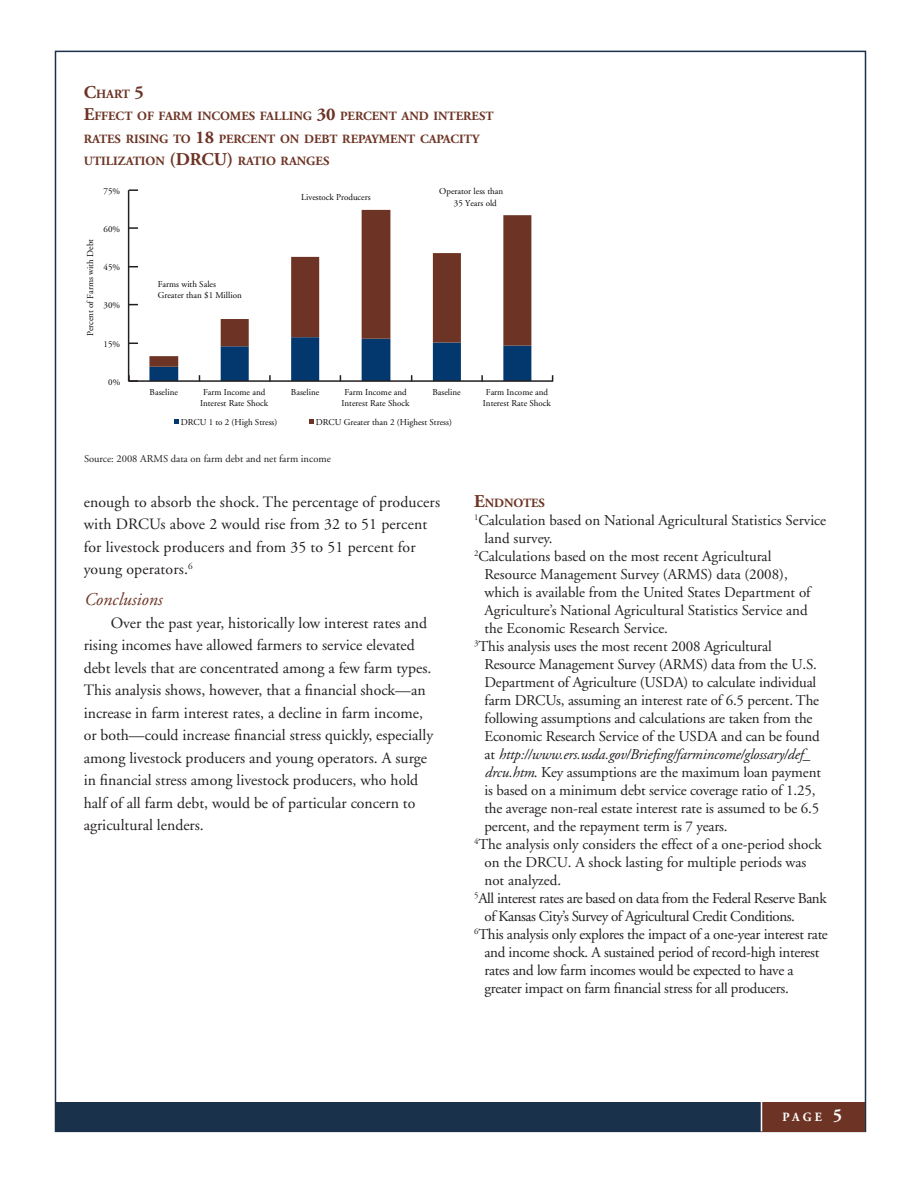
<style>
.page{position:relative;width:918px;height:1188px;background:#fff}
.page>*{position:absolute;margin:0;border:0;box-sizing:border-box;transform-origin:0 0}
._2nd_subhead{font:italic 18px "Adobe Garamond";color:#6d3425}
.Body_Text{font:15.75px/22.5px "Adobe Garamond";color:#231f20}
.Endnote_Text{font:15px/18px "Adobe Garamond";letter-spacing:-.01em;color:#231f20}
.Endnote_Text-2{font:15px/18px "Adobe Garamond";letter-spacing:-.03em;color:#231f20}
.Endnote_Text-3{font:700 12.6px/22.5px "Adobe Garamond";color:#6d3425}
.t1{font:700 12.6px "Adobe Garamond";color:#fff;scale:.95 1}
.Source{font:10.5px "Adobe Garamond";color:#231f20}
.t2{font:9px/10.6px "Adobe Garamond";color:#050504;text-align:center}
.s1{font-size:18px}
.s2{font-style:italic}
</style>
<div class="page">
<div style="left:757px;top:1102px;width:108px;height:29px;background:#6d3425"></div>
<div style="left:55px;top:1102px;width:707px;height:29px;background:#19314a"></div>
<hr style="left:761px;top:1098px;width:1px;height:33px;background:#fff">
<svg style="left:220px;top:210px;width:311px;height:127px"></svg>
<hr style="left:128px;top:190px;width:1px;height:191px;background:#231f20">
<svg style="left:129px;top:227px;width:9px;height:2px"></svg>
<svg style="left:129px;top:189px;width:9px;height:2px"></svg>
<hr style="left:129px;top:380px;width:424px;height:2px;background:#231f20">
<svg style="left:128px;top:375px;width:10px;height:7px"></svg>
<svg style="left:149px;top:337px;width:382px;height:44px"></svg>
<svg style="left:174px;top:419px;width:5px;height:5px"></svg>
<svg style="left:309px;top:419px;width:5px;height:5px"></svg>
<p class="Endnote_Text-3" style="left:84px;top:83px;width:411px"><span class="s1">C</span>HART <span class="s1">5<br>E</span>FFECT OF FARM INCOMES FALLING <span class="s1">30</span> PERCENT AND INTEREST RATES RISING TO <span class="s1">18</span> PERCENT ON DEBT REPAYMENT CAPACITY UTILIZATION <span class="s1">(DRCU)</span> RATIO RANGES</p>
<p class="t2" style="left:104px;top:186px;width:18px">75%</p>
<p class="t2" style="left:85px;top:336px;width:99px;rotate:-90deg">Percent of Farms with Debt</p>
<p class="t2" style="left:104px;top:224px;width:18px">60%</p>
<p class="t2" style="left:104px;top:262px;width:18px">45%</p>
<p class="t2" style="left:104px;top:300px;width:18px">30%</p>
<p class="t2" style="left:104px;top:339px;width:18px">15%</p>
<p class="t2" style="left:108px;top:377px;width:14px">0%</p>
<p class="t2" style="left:158px;top:279px;width:86px;text-align:left">Farms with Sales<br>Greater than $1 Million</p>
<p class="t2" style="left:301px;top:192px;width:71px">Livestock Producers</p>
<p class="t2" style="left:454px;top:185px;width:51px;line-height:12.1px;text-align:left;text-indent:-15px">Operator less than<br>35 Years old</p>
<p class="t2" style="left:150px;top:387px;width:30px">Baseline</p>
<p class="t2" style="left:200px;top:387px;width:69px">Farm Income and<br>Interest Rate Shock</p>
<p class="t2" style="left:291px;top:387px;width:30px">Baseline</p>
<p class="t2" style="left:342px;top:387px;width:69px">Farm Income and<br>Interest Rate Shock</p>
<p class="t2" style="left:432px;top:387px;width:30px">Baseline</p>
<p class="t2" style="left:483px;top:387px;width:69px">Farm Income and<br>Interest Rate Shock</p>
<p class="t2" style="left:181px;top:417px;width:98px">DRCU 1 to 2 (High Stress)</p>
<p class="t2" style="left:316px;top:417px;width:138px">DRCU Greater than 2 (Highest Stress)</p>
<p class="Source" style="left:84px;top:453px;width:248px">Source: 2008 ARMS data on farm debt and net farm income</p>
<p class="Body_Text" style="left:84px;top:491px;width:358px">enough to absorb the shock. The percentage of producers with DRCUs above 2 would rise from 32 to 51 percent for livestock producers and from 35 to 51 percent for young operators.<sup>6</sup></p>
<p class="_2nd_subhead" style="left:84px;top:590px;width:80px">Conclusions</p>
<p class="Body_Text" style="left:84px;top:612px;width:351px;text-indent:27px">Over the past year, historically low interest rates and rising incomes have allowed farmers to service elevated debt levels that are concentrated among a few farm types.<br>This analysis shows, however, that a financial shock—an increase in farm interest rates, a decline in farm income, or both—could increase financial stress quickly, especially among livestock producers and young operators. A surge in financial stress among livestock producers, who hold half of all farm debt, would be of particular concern to agricultural lenders.</p>
<p class="Endnote_Text-3" style="left:474px;top:492px;width:73px"><span class="s1">E</span>NDNOTES</p>
<p class="Endnote_Text" style="left:484px;top:512px;width:343px;text-indent:-10px"><sup>1</sup>Calculation based on National Agricultural Statistics Service land survey.</p>
<p class="Endnote_Text" style="left:484px;top:548px;width:328px;text-indent:-10px"><sup>2</sup>Calculations based on the most recent Agricultural Resource Management Survey (ARMS) data (2008), which is available from the United States Department of Agriculture’s National Agricultural Statistics Service and the Economic Research Service.</p>
<p class="Endnote_Text" style="left:484px;top:638px;width:338px;text-indent:-10px"><sup>3</sup>This analysis uses the most recent 2008 Agricultural Resource Management Survey (ARMS) data from the U.S.<br>Department of Agriculture (USDA) to calculate individual farm DRCUs, assuming an interest rate of 6.5 percent. The following assumptions and calculations are taken from the Economic Research Service of the USDA and can be found at <span class="s2">http://www.ers.usda.gov/Briefing/farmincome/glossary/def_ drcu.htm</span>. Key assumptions are the maximum loan payment is based on a minimum debt service coverage ratio of 1.25, the average non-real estate interest rate is assumed to be 6.5 percent, and the repayment term is 7 years.</p>
<p class="Endnote_Text" style="left:484px;top:836px;width:339px;text-indent:-10px"><sup>4</sup>The analysis only considers the effect of a one-period shock on the DRCU. A shock lasting for multiple periods was not analyzed.</p>
<p class="Endnote_Text-2" style="left:484px;top:890px;width:344px;text-indent:-10px"><sup>5</sup>All interest rates are based on data from the Federal Reserve Bank of Kansas City’s Survey of Agricultural Credit Conditions.</p>
<p class="Endnote_Text" style="left:484px;top:926px;width:345px;text-indent:-10px"><sup>6</sup>This analysis only explores the impact of a one-year interest rate and income shock. A sustained period of record-high interest rates and low farm incomes would be expected to have a greater impact on farm financial stress for all producers.</p>
<p class="t1" style="left:783px;top:1110px;width:64px">PAGE <span class="s1">5</span></p>
</div>
